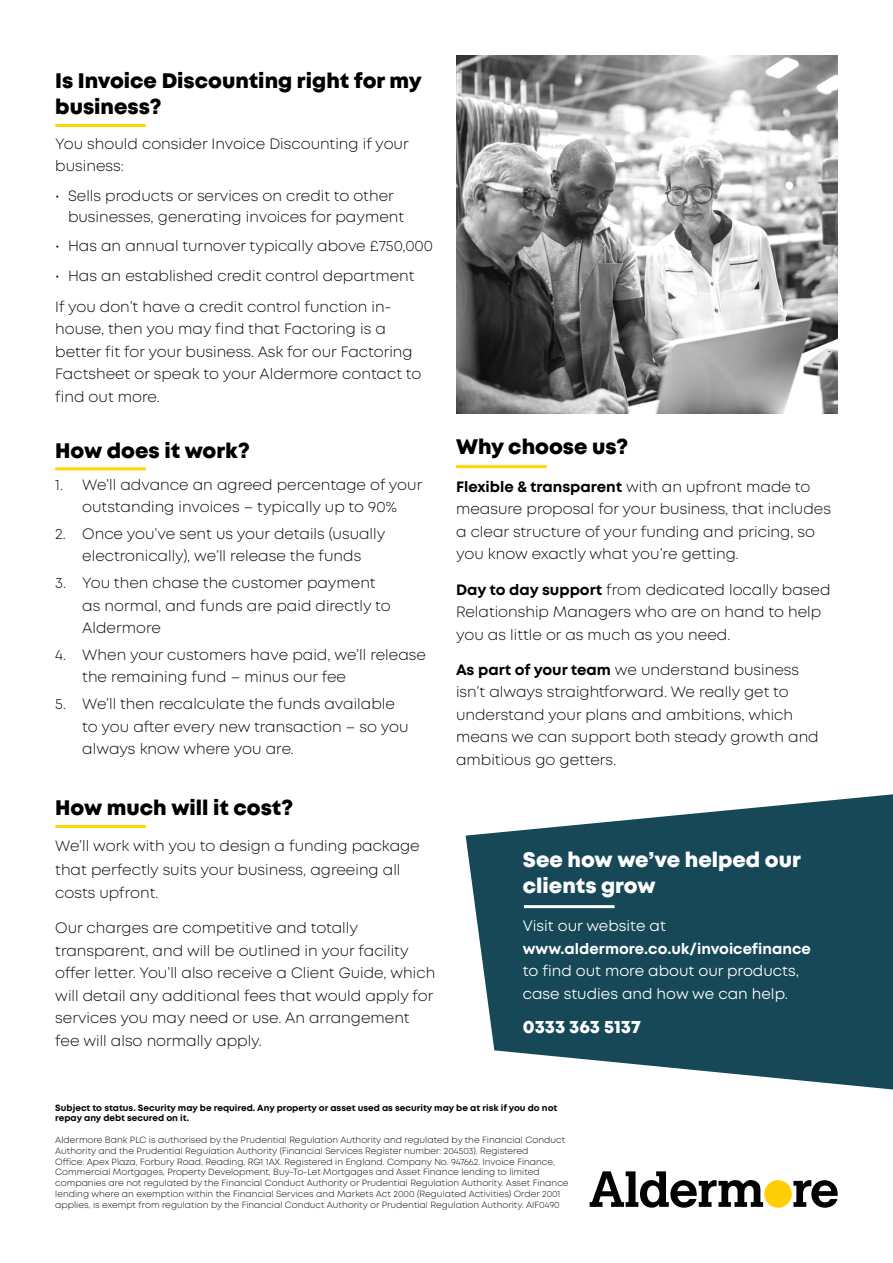
<style>
.page{position:relative;width:893px;height:1263px;background:#fff}
.page>*{position:absolute;margin:0;border:0;box-sizing:border-box;transform-origin:0 0}
.t1{font:800 21px/25.2px "Mont";color:#000}
.t2{font:800 21px/25.5px "Mont";color:#fff}
.t3{font:800 18px "Mont";color:#fff}
.t4{font:300 15px/22.5px "Mont";color:#000}
.t5{font:15px/22.5px "Mont";color:#fff}
.t6{font:700 15px "Mont";color:#fff}
.t7{font:300 9px/10.8px "Mont";color:#000}
.t8{font:700 9px/10.8px "Mont";color:#000}
.s1{font-weight:700}
</style>
<div class="page">
<svg style="left:466px;top:794px;width:427px;height:295px;fill:#164858"></svg>
<div style="left:764px;top:1180px;width:28px;height:28px;background:#ffce06;border-radius:50%"></div>
<svg style="left:590px;top:1171px;width:173px;height:37px"></svg>
<svg style="left:793px;top:1180px;width:45px;height:28px"></svg>
<hr style="left:55px;top:124px;width:91px;height:3px;background:#ffd600">
<hr style="left:55px;top:467px;width:91px;height:3px;background:#ffd600">
<hr style="left:55px;top:825px;width:91px;height:3px;background:#ffd600">
<img style="left:456px;top:55px;width:382px;height:358px">
<hr style="left:456px;top:465px;width:91px;height:3px;background:#ffd600">
<hr style="left:524px;top:905px;width:90px;height:3px;background:#fff">
<h1 class="t1" style="left:55px;top:69px;width:368px">Is Invoice Discounting right for my business?</h1>
<p class="t4" style="left:55px;top:133px;width:355px">You should consider Invoice Discounting if your business:</p>
<p class="t4" style="left:68px;top:185px;width:338px;line-height:21px;text-indent:-13px">• Sells products or services on credit to other businesses, generating invoices for payment</p>
<p class="t4" style="left:55px;top:235px;width:379px">• Has an annual turnover typically above £750,000</p>
<p class="t4" style="left:55px;top:260px;width:361px;line-height:31px">• Has an established credit control department<br>If you don’t have a credit control function in-</p>
<p class="t4" style="left:55px;top:318px;width:368px">house, then you may find that Factoring is a better fit for your business. Ask for our Factoring Factsheet or speak to your Aldermore contact to find out more.</p>
<h1 class="t1" style="left:55px;top:439px;width:196px">How does it work?</h1>
<p class="t4" style="left:55px;top:473px;width:369px;text-align:center">1. We’ll advance an agreed percentage of your outstanding invoices – typically up to 90%</p>
<p class="t4" style="left:55px;top:522px;width:332px;text-align:center">2. Once you’ve sent us your details (usually electronically), we’ll release the funds</p>
<p class="t4" style="left:82px;top:572px;width:310px;text-indent:-27px">3. You then chase the customer payment as normal, and funds are paid directly to<br>Aldermore</p>
<p class="t4" style="left:82px;top:643px;width:345px;text-indent:-27px">4. When your customers have paid, we’ll release the remaining fund – minus our fee</p>
<p class="t4" style="left:82px;top:693px;width:328px;text-indent:-27px">5. We’ll then recalculate the funds available to you after every new transaction – so you always know where you are.</p>
<h1 class="t1" style="left:55px;top:795px;width:239px">How much will it cost?</h1>
<p class="t4" style="left:55px;top:834px;width:366px;line-height:24px">We’ll work with you to design a funding package that perfectly suits your business, agreeing all</p>
<p class="t4" style="left:55px;top:881px;width:105px">costs upfront.</p>
<p class="t4" style="left:55px;top:917px;width:382px">Our charges are competitive and totally transparent, and will be outlined in your facility offer letter. You’ll also receive a Client Guide, which will detail any additional fees that would apply for services you may need or use. An arrangement fee will also normally apply.</p>
<h1 class="t1" style="left:456px;top:434px;width:174px">Why choose us?</h1>
<p class="t4" style="left:456px;top:476px;width:376px"><span class="s1">Flexible &amp; transparent</span> with an upfront made to measure proposal for your business, that includes a clear structure of your funding and pricing, so you know exactly what you’re getting.</p>
<p class="t4" style="left:456px;top:578px;width:376px"><span class="s1">Day to day support</span> from dedicated locally based<br>Relationship Managers who are on hand to help you as little or as much as you need.</p>
<p class="t4" style="left:456px;top:659px;width:364px"><span class="s1">As part of your team</span> we understand business isn’t always straightforward. We really get to understand your plans and ambitions, which means we can support both steady growth and ambitious go getters.</p>
<h1 class="t2" style="left:523px;top:847px;width:280px">See how we’ve helped our clients grow</h1>
<p class="t5" style="left:523px;top:915px;width:144px">Visit our website at</p>
<p class="t6" style="left:523px;top:938px;width:289px">www.aldermore.co.uk/invoicefinance</p>
<p class="t5" style="left:523px;top:960px;width:278px">to find out more about our products, case studies and how we can help.</p>
<p class="t3" style="left:523px;top:1015px;width:120px">0333 363 5137</p>
<p class="t8" style="left:55px;top:1102px;width:504px">Subject to status. Security may be required. Any property or asset used as security may be at risk if you do not repay any debt secured on it.</p>
<p class="t7" style="left:55px;top:1134px;width:515px">Aldermore Bank PLC is authorised by the Prudential Regulation Authority and regulated by the Financial Conduct Authority and the Prudential Regulation Authority (Financial Services Register number: 204503). Registered<br>Office: Apex Plaza, Forbury Road, Reading, RG1 1AX. Registered in England. Company No. 947662. Invoice Finance, Commercial Mortgages, Property Development, Buy-To-Let Mortgages and Asset Finance lending to limited companies are not regulated by the Financial Conduct Authority or Prudential Regulation Authority. Asset Finance lending where an exemption within the Financial Services and Markets Act 2000 (Regulated Activities) Order 2001 applies, is exempt from regulation by the Financial Conduct Authority or Prudential Regulation Authority. AIF0490</p>
</div>
